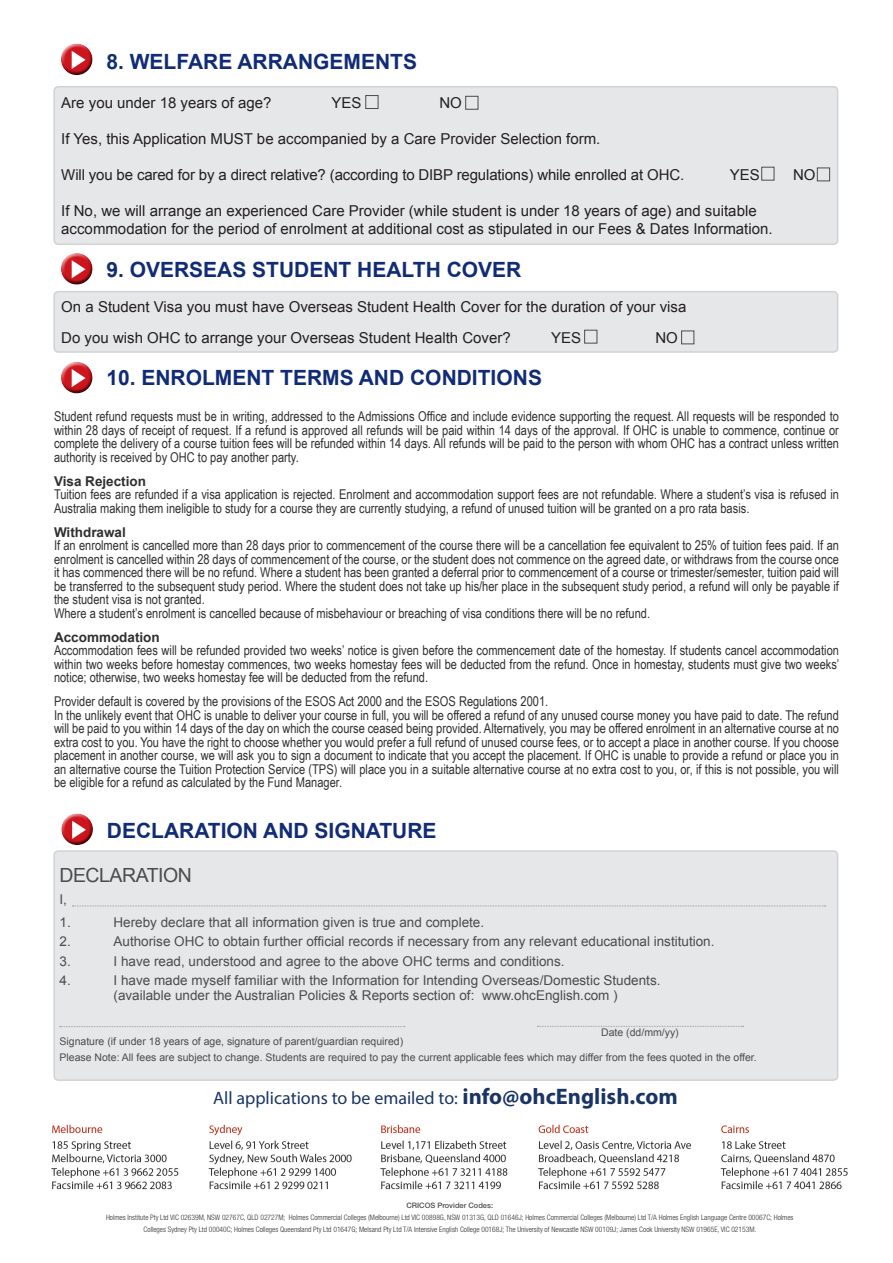
<style>
.page{position:relative;width:893px;height:1263px;background:#fff}
.page>*{position:absolute;margin:0;border:0;box-sizing:border-box;transform-origin:0 0}
.t1{font:700 21px "Arial";color:#112c76}
.t2{font:19.5px "Arial";letter-spacing:-.025em;color:#4b4c4d}
.t3{font:18px "Myriad Pro";color:#1a3564}
.t4{font:15px/18px "Arial";color:#231f20}
.t5{font:13.5px/13.5px "Arial Narrow";color:#312f30}
.t6{font:13.5px/22.5px "Arial";color:#4b4c4d}
.t7{font:700 13.5px "Arial";color:#312f30}
.t8{font:10.5px/15.8px "Arial";color:#4b4c4d}
.t9{font:300 condensed 7.5px/12px "Helvetica Neue";color:#312f30;text-align:center}
.t10{font:500 7.5px "Helvetica Neue";color:#4b4c4d}
.s1{font-weight:700;font-size:22.5px}
</style>
<div class="page">
<div style="left:54px;top:851px;width:784px;height:229px;background:#e6e7e9;border-radius:4px"></div>
<div style="left:53px;top:850px;width:785px;height:231px;border:2px solid #d1d2d4;border-radius:4px"></div>
<div style="left:61px;top:813px;width:33px;height:26px;background:#fff;opacity:.75"></div>
<div style="left:61px;top:818px;width:34px;height:29px;background:#231f20;opacity:.75"></div>
<svg style="left:72px;top:821px;width:14px;height:18px"></svg>
<div style="left:54px;top:87px;width:784px;height:157px;background:#e6e7e9;border-radius:4px"></div>
<div style="left:53px;top:86px;width:785px;height:159px;border:2px solid #d1d2d4;border-radius:4px"></div>
<div style="left:61px;top:43px;width:33px;height:26px;background:#fff;opacity:.75"></div>
<div style="left:61px;top:48px;width:34px;height:30px;background:#231f20;opacity:.75"></div>
<svg style="left:72px;top:51px;width:14px;height:18px"></svg>
<div style="left:365px;top:95px;width:13px;height:14px;border:1px solid #4b4c4d"></div>
<div style="left:465px;top:96px;width:13px;height:14px;border:1px solid #4b4c4d"></div>
<div style="left:761px;top:167px;width:13px;height:13px;border:1px solid #4b4c4d"></div>
<div style="left:817px;top:168px;width:13px;height:13px;border:1px solid #4b4c4d"></div>
<div style="left:54px;top:292px;width:784px;height:60px;background:#e6e7e9;border-radius:4px"></div>
<div style="left:53px;top:291px;width:785px;height:62px;border:2px solid #d1d2d4;border-radius:4px"></div>
<div style="left:61px;top:252px;width:33px;height:26px;background:#fff;opacity:.75"></div>
<div style="left:61px;top:258px;width:34px;height:29px;background:#231f20;opacity:.75"></div>
<svg style="left:72px;top:260px;width:14px;height:18px"></svg>
<div style="left:584px;top:330px;width:13px;height:13px;border:1px solid #4b4c4d"></div>
<div style="left:681px;top:331px;width:13px;height:13px;border:1px solid #4b4c4d"></div>
<div style="left:61px;top:361px;width:33px;height:26px;background:#fff;opacity:.75"></div>
<div style="left:61px;top:367px;width:34px;height:29px;background:#231f20;opacity:.75"></div>
<svg style="left:72px;top:369px;width:14px;height:18px"></svg>
<img style="left:51px;top:1124px;width:797px;height:66px">
<svg style="left:72px;top:905px;width:754px;height:1px"></svg>
<svg style="left:60px;top:1026px;width:345px;height:1px"></svg>
<svg style="left:537px;top:1026px;width:206px;height:1px"></svg>
<h1 class="t1" style="left:106px;top:47px;width:312px">8. WELFARE ARRANGEMENTS</h1>
<p class="t4" style="left:61px;top:93px;width:212px">Are you under 18 years of age?</p>
<p class="t4" style="left:331px;top:93px;width:32px">YES</p>
<p class="t4" style="left:439px;top:93px;width:24px">NO</p>
<p class="t4" style="left:61px;top:129px;width:541px">If Yes, this Application MUST be accompanied by a Care Provider Selection form.</p>
<p class="t4" style="left:61px;top:165px;width:624px">Will you be cared for by a direct relative? (according to DIBP regulations) while enrolled at OHC.</p>
<p class="t4" style="left:730px;top:165px;width:32px">YES</p>
<p class="t4" style="left:793px;top:165px;width:24px">NO</p>
<p class="t4" style="left:61px;top:201px;width:713px">If No, we will arrange an experienced Care Provider (while student is under 18 years of age) and suitable accommodation for the period of enrolment at additional cost as stipulated in our Fees &amp; Dates Information.</p>
<h1 class="t1" style="left:106px;top:255px;width:416px">9. OVERSEAS STUDENT HEALTH COVER</h1>
<p class="t4" style="left:61px;top:292px;width:627px;line-height:30px">On a Student Visa you must have Overseas Student Health Cover for the duration of your visa<br>Do you wish OHC to arrange your Overseas Student Health Cover?</p>
<p class="t4" style="left:551px;top:328px;width:32px">YES</p>
<p class="t4" style="left:655px;top:328px;width:24px">NO</p>
<h1 class="t1" style="left:106px;top:364px;width:437px">10. ENROLMENT TERMS AND CONDITIONS</h1>
<p class="t5" style="left:54px;top:409px;width:786px;text-align:justify">Student refund requests must be in writing, addressed to the Admissions Office and include evidence supporting the request. All requests will be responded to within 28 days of receipt of request. If a refund is approved all refunds will be paid within 14 days of the approval. If OHC is unable to commence, continue or complete the delivery of a course tuition fees will be refunded within 14 days. All refunds will be paid to the person with whom OHC has a contract unless written authority is received by OHC to pay another party.</p>
<p class="t7" style="left:54px;top:472px;width:94px">Visa Rejection</p>
<p class="t5" style="left:54px;top:487px;width:786px">Tuition fees are refunded if a visa application is rejected. Enrolment and accommodation support fees are not refundable. Where a student’s visa is refused in<br>Australia making them ineligible to study for a course they are currently studying, a refund of unused tuition will be granted on a pro rata basis.</p>
<p class="t7" style="left:54px;top:523px;width:73px">Withdrawal</p>
<p class="t5" style="left:54px;top:538px;width:786px">If an enrolment is cancelled more than 28 days prior to commencement of the course there will be a cancellation fee equivalent to 25% of tuition fees paid. If an enrolment is cancelled within 28 days of commencement of the course, or the student does not commence on the agreed date, or withdraws from the course once it has commenced there will be no refund. Where a student has been granted a deferral prior to commencement of a course or trimester/semester, tuition paid will be transferred to the subsequent study period. Where the student does not take up his/her place in the subsequent study period, a refund will only be payable if the student visa is not granted.<br>Where a student’s enrolment is cancelled because of misbehaviour or breaching of visa conditions there will be no refund.</p>
<p class="t7" style="left:54px;top:628px;width:107px">Accommodation</p>
<p class="t5" style="left:54px;top:643px;width:787px;text-align:justify">Accommodation fees will be refunded provided two weeks’ notice is given before the commencement date of the homestay. If students cancel accommodation within two weeks before homestay commences, two weeks homestay fees will be deducted from the refund. Once in homestay, students must give two weeks’ notice; otherwise, two weeks homestay fee will be deducted from the refund.</p>
<p class="t5" style="left:54px;top:694px;width:786px">Provider default is covered by the provisions of the ESOS Act 2000 and the ESOS Regulations 2001.<br>In the unlikely event that OHC is unable to deliver your course in full, you will be offered a refund of any unused course money you have paid to date. The refund will be paid to you within 14 days of the day on which the course ceased being provided. Alternatively, you may be offered enrolment in an alternative course at no extra cost to you. You have the right to choose whether you would prefer a full refund of unused course fees, or to accept a place in another course. If you choose placement in another course, we will ask you to sign a document to indicate that you accept the placement. If OHC is unable to provide a refund or place you in an alternative course the Tuition Protection Service (TPS) will place you in a suitable alternative course at no extra cost to you, or, if this is not possible, you will be eligible for a refund as calculated by the Fund Manager.</p>
<h1 class="t1" style="left:107px;top:816px;width:331px">DECLARATION AND SIGNATURE</h1>
<h2 class="t2" style="left:60px;top:862px;width:134px">DECLARATION</h2>
<p class="t6" style="left:60px;top:888px;width:13px">I,<br>1.</p>
<p class="t6" style="left:114px;top:911px;width:372px">Hereby declare that all information given is true and complete.</p>
<p class="t6" style="left:60px;top:930px;width:13px">2.</p>
<p class="t6" style="left:114px;top:930px;width:602px">Authorise OHC to obtain further official records if necessary from any relevant educational institution.</p>
<p class="t6" style="left:60px;top:950px;width:13px">3.</p>
<p class="t6" style="left:114px;top:950px;width:452px">I have read, understood and agree to the above OHC terms and conditions.</p>
<p class="t6" style="left:60px;top:969px;width:13px">4.</p>
<p class="t6" style="left:114px;top:973px;width:548px;line-height:15px">I have made myself familiar with the Information for Intending Overseas/Domestic Students. (available under the Australian Policies &amp; Reports section of: www.ohcEnglish.com )</p>
<p class="t8" style="left:60px;top:1034px;width:699px">Signature (if under 18 years of age, signature of parent/guardian required)<br>Please Note: All fees are subject to change. Students are required to pay the current applicable fees which may differ from the fees quoted in the offer.</p>
<h3 class="t3" style="left:213px;top:1087px;width:466px">All applications to be emailed to: <span class="s1">info@ohcEnglish.com</span></h3>
<p class="t8" style="left:601px;top:1024px;width:79px">Date (dd/mm/yy)</p>
<p class="t10" style="left:406px;top:1201px;width:88px">CRICOS Provider Codes:</p>
<p class="t9" style="left:106px;top:1211px;width:689px">Holmes Institute Pty Ltd VIC 02639M, NSW 02767C, QLD 02727M; Holmes Commercial Colleges (Melbourne) Ltd VIC 00898G, NSW 01313G, QLD 01646J; Holmes Commercial Colleges (Melbourne) Ltd T/A Holmes English Language Centre 00067C; Holmes<br>Colleges Sydney Pty Ltd 00040C; Holmes Colleges Queensland Pty Ltd 01647G; Melsand Pty Ltd T/A Intensive English College 00168J; The University of Newcastle NSW 00109J; James Cook University NSW 01965E, VIC 02153M.</p>
</div>
